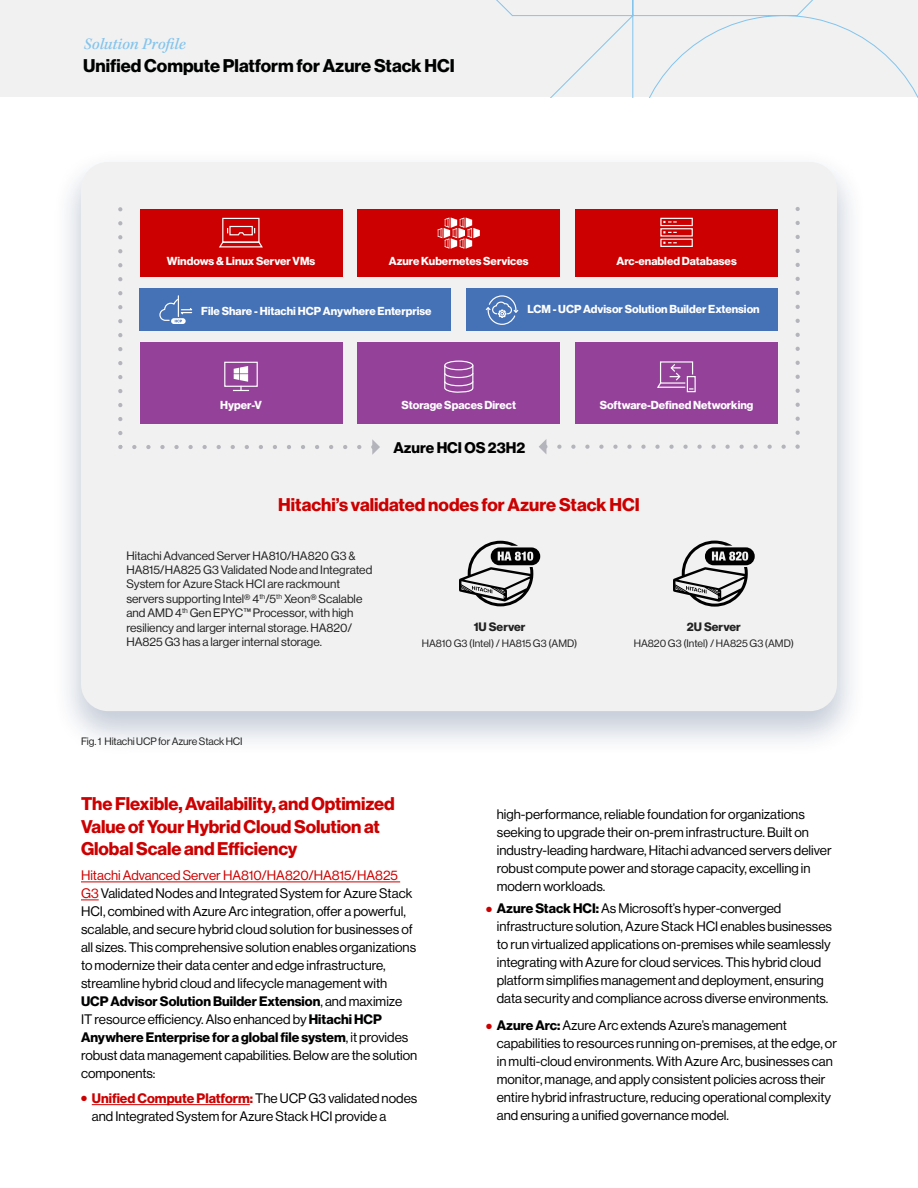
<style>
.page{position:relative;width:918px;height:1188px;background:#fff}
.page>*{position:absolute;margin:0;border:0;box-sizing:border-box;transform-origin:0 0}
.t1{font:18px/22.5px "N Haas Grotesk DS Pro 75 Bd";letter-spacing:-.005em;color:#c00}
.t2{font:18px "N Haas Grotesk DS Pro 75 Bd";color:#000101}
.t3{font:italic 500 16.5px "Kepler Std";color:#83c4ed}
.t4{font:15.15px "N Haas Grotesk DS Pro 75 Bd";color:#000}
.t5{font:13.5px/18px "N Haas Grotesk DS Pro 55 Rg";color:#000101}
.t6{font:13.5px "N Haas Grotesk DS Pro 75 Bd";color:#000101}
.t7{font:13.5px "N Haas Grotesk DS Pro 75 Bd";color:#c00}
.t8{font:12px/14.4px "N Haas Grotesk DS Pro 55 Rg";color:#222}
.t9{font:12px "N Haas Grotesk DS Pro 75 Bd";color:#222}
.t10{font:11.4px "N Haas Grotesk DS Pro 75 Bd";color:#fff}
.t11{font:10.5px "N Haas Grotesk DS Pro 55 Rg";letter-spacing:-.005em;color:#222}
.s1{color:#c00}
.s2{font-family:"N Haas Grotesk DS Pro 55 Rg"}
.s3{font-family:"N Haas Grotesk DS Pro 75 Bd"}
.s4{font-family:"N Haas Grotesk DS Pro 55 Rg";color:#000101}
</style>
<div class="page">
<div style="left:0;top:0;width:918px;height:97px;background:#f1f1f1"></div>
<svg style="left:496px;top:0;width:422px;height:98px"></svg>
<div style="left:51px;top:148px;width:816px;height:610px;background:#0e2b5d;opacity:.24"></div>
<div style="left:81px;top:162px;width:756px;height:549px;background:#f1f1f1;border-radius:27px"></div>
<hr style="left:81px;top:882px;width:319px;height:1px;background:#c00">
<svg style="left:81px;top:900px;width:18px;height:1px"></svg>
<hr style="left:92px;top:1104px;width:158px;height:1px;background:#c00">
<div style="left:575px;top:342px;width:203px;height:82px;background:#94419a"></div>
<div style="left:140px;top:289px;width:311px;height:42px;background:#4571b6"></div>
<div style="left:466px;top:289px;width:312px;height:42px;background:#4571b6"></div>
<div style="left:140px;top:209px;width:202px;height:68px;background:#c00"></div>
<div style="left:357px;top:209px;width:203px;height:68px;background:#c00"></div>
<div style="left:575px;top:209px;width:203px;height:68px;background:#c00"></div>
<div style="left:140px;top:342px;width:202px;height:82px;background:#94419a"></div>
<div style="left:358px;top:342px;width:202px;height:82px;background:#94419a"></div>
<svg style="left:559px;top:445px;width:227px;height:4px"></svg>
<svg style="left:796px;top:221px;width:4px;height:212px"></svg>
<svg style="left:539px;top:439px;width:7px;height:15px"></svg>
<svg style="left:132px;top:445px;width:227px;height:4px"></svg>
<svg style="left:118px;top:221px;width:4px;height:212px"></svg>
<svg style="left:372px;top:439px;width:8px;height:16px"></svg>
<div style="left:660px;top:218px;width:33px;height:8px;border:1px solid #fff"></div>
<svg style="left:664px;top:221px;width:12px;height:2px"></svg>
<div style="left:660px;top:228px;width:33px;height:9px;border:1px solid #fff"></div>
<div style="left:660px;top:239px;width:33px;height:8px;border:1px solid #fff"></div>
<svg style="left:663px;top:242px;width:13px;height:2px"></svg>
<div style="left:222px;top:218px;width:38px;height:25px;border:1px solid #fff"></div>
<svg style="left:219px;top:225px;width:44px;height:23px"></svg>
<svg style="left:438px;top:217px;width:42px;height:32px"></svg>
<svg style="left:159px;top:296px;width:34px;height:28px"></svg>
<svg style="left:485px;top:295px;width:34px;height:30px"></svg>
<div style="left:224px;top:362px;width:34px;height:25px;border:1px solid #fff"></div>
<svg style="left:234px;top:366px;width:14px;height:25px"></svg>
<div style="left:444px;top:361px;width:29px;height:9px;border:1px solid #fff;border-radius:50%"></div>
<svg style="left:444px;top:364px;width:30px;height:29px"></svg>
<div style="left:687px;top:376px;width:9px;height:16px;border:1px solid #fff"></div>
<svg style="left:657px;top:361px;width:37px;height:29px"></svg>
<svg style="left:459px;top:541px;width:81px;height:65px"></svg>
<svg style="left:673px;top:541px;width:82px;height:66px"></svg>
<p class="t3" style="left:84px;top:35px;width:104px">Solution Profile</p>
<h1 class="t2" style="left:83px;top:55px;width:373px">Unified Compute Platform for Azure Stack HCI</h1>
<p class="t10" style="left:167px;top:254px;width:150px">Windows &amp; Linux Server VMs</p>
<p class="t10" style="left:389px;top:254px;width:141px">Azure Kubernetes Services</p>
<p class="t10" style="left:616px;top:254px;width:122px">Arc-enabled Databases</p>
<p class="t10" style="left:201px;top:305px;width:232px">File Share - Hitachi HCP Anywhere Enterprise</p>
<p class="t10" style="left:527px;top:302px;width:234px">LCM - UCP Advisor Solution Builder Extension</p>
<p class="t10" style="left:220px;top:398px;width:43px">Hyper-V</p>
<p class="t10" style="left:402px;top:398px;width:116px">Storage Spaces Direct</p>
<p class="t10" style="left:600px;top:398px;width:155px">Software-Defined Networking</p>
<p class="t4" style="left:393px;top:439px;width:133px">Azure HCI OS 23H2</p>
<h1 class="t1" style="left:278px;top:494px;width:363px">Hitachi’s validated nodes for Azure Stack HCI</h1>
<p class="t8" style="left:126px;top:548px;width:247px">Hitachi Advanced Server HA810/HA820 G3 &amp; HA815/HA825 G3 Validated Node and Integrated System for Azure Stack HCI are rackmount servers supporting Intel® 4<sup>th</sup>/5<sup>th</sup> Xeon® Scalable and AMD 4<sup>th</sup> Gen EPYC™ Processor, with high resiliency and larger internal storage. HA820/ HA825 G3 has a larger internal storage.</p>
<p class="t9" style="left:687px;top:620px;width:55px">2U Server</p>
<p class="t11" style="left:634px;top:638px;width:162px">HA820 G3 (Intel) / HA825 G3 (AMD)</p>
<p class="t9" style="left:474px;top:620px;width:53px">1U Server</p>
<p class="t11" style="left:422px;top:638px;width:157px">HA810 G3 (Intel) / HA815 G3 (AMD)</p>
<p class="t11" style="left:81px;top:735px;width:163px">Fig. 1 Hitachi UCP for Azure Stack HCI</p>
<h1 class="t1" style="left:81px;top:793px;width:315px">The Flexible, Availability, and Optimized<br>Value of Your Hybrid Cloud Solution at<br>Global Scale and Efficiency</h1>
<p class="t5" style="left:81px;top:866px;width:337px"><span class="s1">Hitachi Advanced Server HA810/HA820/HA815/HA825<br>G3</span> Validated Nodes and Integrated System for Azure Stack HCI, combined with Azure Arc integration, offer a powerful, scalable, and secure hybrid cloud solution for businesses of all sizes. This comprehensive solution enables organizations to modernize their data center and edge infrastructure, streamline hybrid cloud and lifecycle management with</p>
<p class="t6" style="left:81px;top:993px;width:323px">UCP Advisor Solution Builder Extension<span class="s2">, and maximize</span></p>
<p class="t5" style="left:81px;top:1010px;width:302px">IT resource efficiency. Also enhanced by <span class="s3">Hitachi HCP</span></p>
<p class="t6" style="left:81px;top:1029px;width:329px">Anywhere Enterprise for a global file system<span class="s2">, it provides</span></p>
<p class="t5" style="left:81px;top:1046px;width:338px">robust data management capabilities. Below are the solution components:</p>
<p class="t7" style="left:81px;top:1090px;width:338px">● Unified Compute Platform: <span class="s4">The UCP G3 validated nodes</span></p>
<p class="t5" style="left:92px;top:1107px;width:296px">and Integrated System for Azure Stack HCI provide a</p>
<p class="t5" style="left:497px;top:806px;width:336px">high-performance, reliable foundation for organizations seeking to upgrade their on-prem infrastructure. Built on industry-leading hardware, Hitachi advanced servers deliver robust compute power and storage capacity, excelling in modern workloads.</p>
<p class="t5" style="left:497px;top:900px;width:337px;text-indent:-11px"><span class="s1">●</span> <span class="s3">Azure Stack HCI:</span> As Microsoft’s hyper-converged infrastructure solution, Azure Stack HCI enables businesses to run virtualized applications on-premises while seamlessly integrating with Azure for cloud services. This hybrid cloud platform simplifies management and deployment, ensuring data security and compliance across diverse environments.</p>
<p class="t5" style="left:497px;top:1017px;width:342px;text-indent:-11px"><span class="s1">●</span> <span class="s3">Azure Arc:</span> Azure Arc extends Azure’s management capabilities to resources running on-premises, at the edge, or in multi-cloud environments. With Azure Arc, businesses can monitor, manage, and apply consistent policies across their entire hybrid infrastructure, reducing operational complexity and ensuring a unified governance model.</p>
</div>
